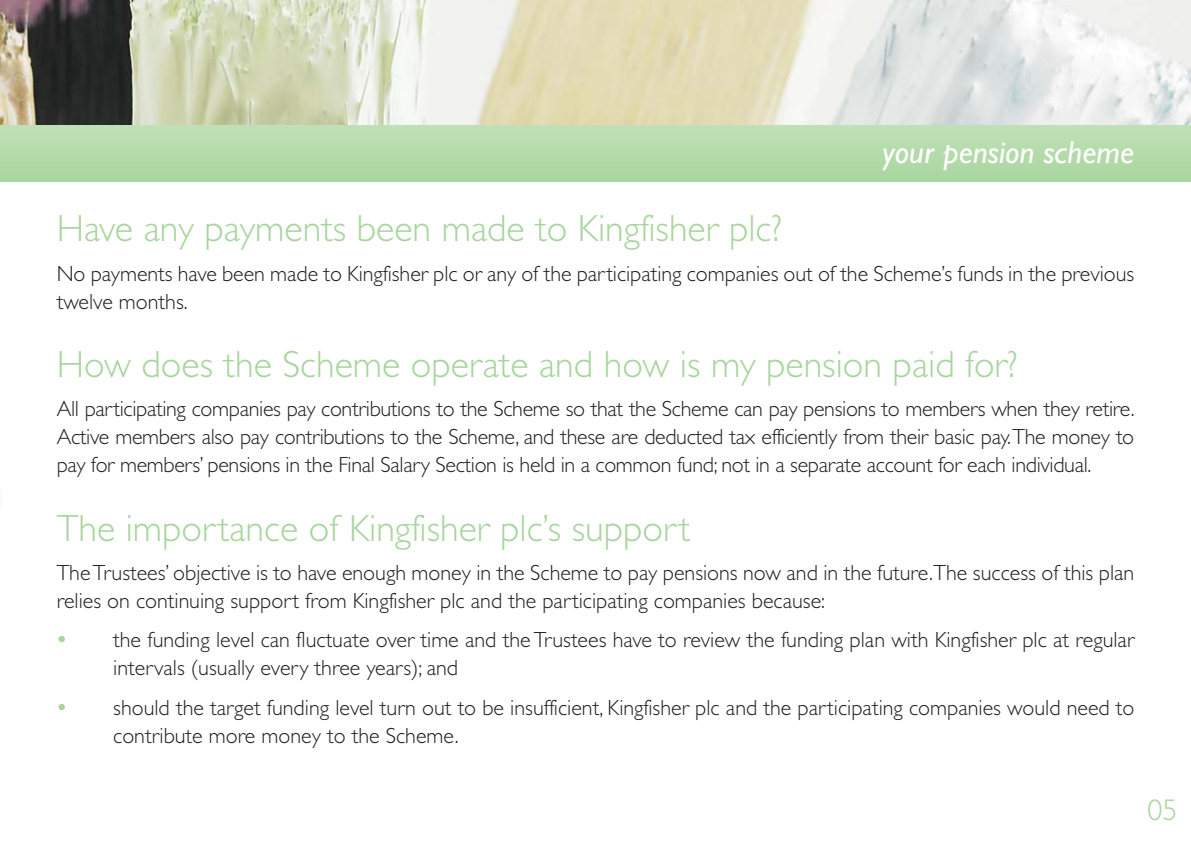
<style>
.page{position:relative;width:1191px;height:842px;background:#fff}
.page>*{position:absolute;margin:0;border:0;box-sizing:border-box;transform-origin:0 0}
.t1{font:300 38px "Gill Sans";color:#a7d59d}
.t2{font:italic 32px "Gill Sans";color:#fff}
.t3{font:300 30px "Gill Sans";color:#a7d59d}
.t4{font:300 22px/28px "Gill Sans";color:#231f20}
</style>
<div class="page">
<div style="left:0;top:125px;width:1191px;height:56px;background:#b5dbab"></div>
<img style="left:0;top:0;width:1191px;height:125px">
<h2 class="t2" style="left:883px;top:141px;width:253px">your pension scheme</h2>
<h1 class="t1" style="left:57px;top:215px;width:727px">Have any payments been made to Kingfisher plc?</h1>
<p class="t4" style="left:57px;top:262px;width:1079px">No payments have been made to Kingfisher plc or any of the participating companies out of the Scheme’s funds in the previous twelve months.</p>
<h1 class="t1" style="left:57px;top:351px;width:962px">How does the Scheme operate and how is my pension paid for?</h1>
<p class="t4" style="left:57px;top:397px;width:1079px;text-align:justify">All participating companies pay contributions to the Scheme so that the Scheme can pay pensions to members when they retire.<br>Active members also pay contributions to the Scheme, and these are deducted tax efficiently from their basic pay.The money to pay for members’ pensions in the Final Salary Section is held in a common fund; not in a separate account for each individual.</p>
<h1 class="t1" style="left:57px;top:515px;width:635px">The importance of Kingfisher plc’s support</h1>
<p class="t4" style="left:57px;top:561px;width:1079px">The Trustees’ objective is to have enough money in the Scheme to pay pensions now and in the future.The success of this plan relies on continuing support from Kingfisher plc and the participating companies because:</p>
<p class="t4" style="left:113px;top:628px;width:1022px">the funding level can fluctuate over time and the Trustees have to review the funding plan with Kingfisher plc at regular intervals (usually every three years); and</p>
<p class="t4" style="left:113px;top:696px;width:1022px">should the target funding level turn out to be insufficient, Kingfisher plc and the participating companies would need to contribute more money to the Scheme.</p>
<h3 class="t3" style="left:1147px;top:800px;width:31px">05</h3>
</div>
